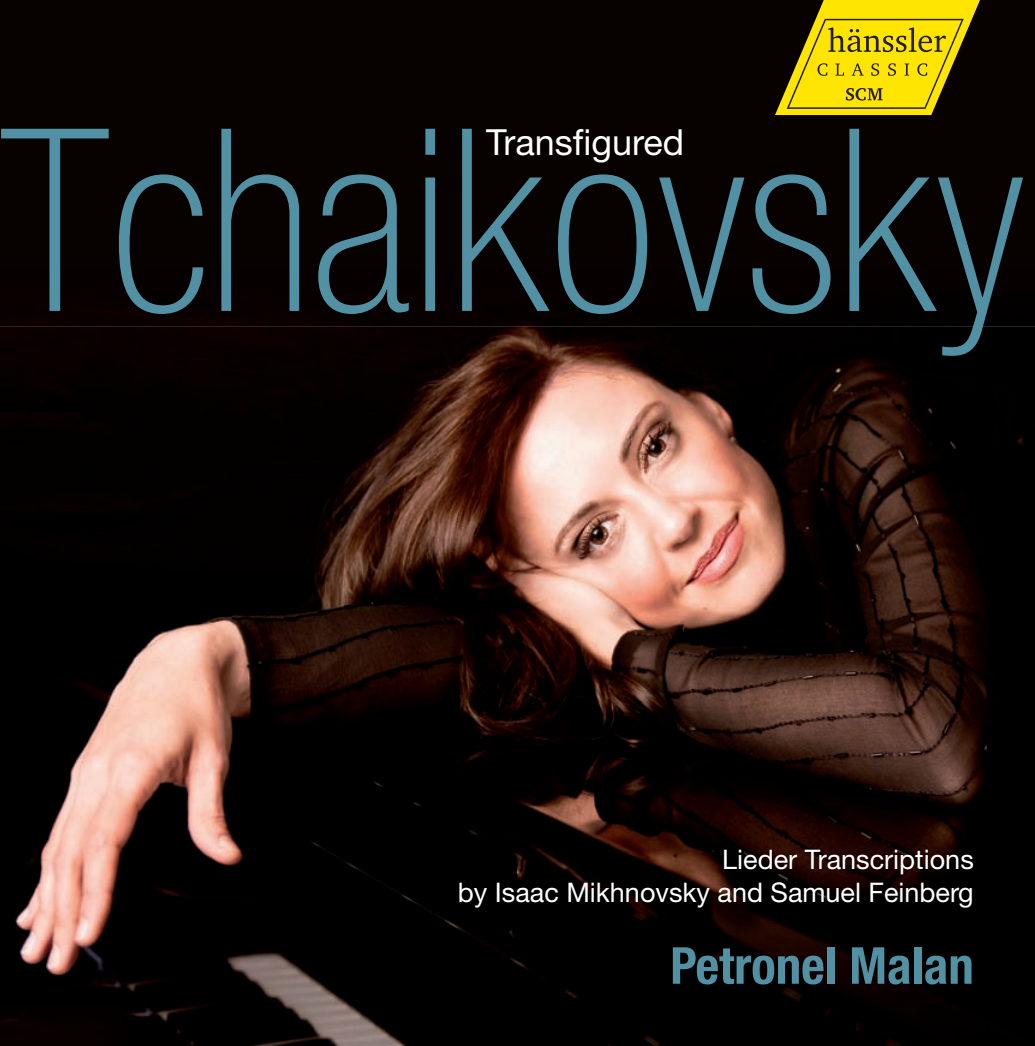
<style>
.page{position:relative;width:1035px;height:1046px;background:#fff}
.page>*{position:absolute;margin:0;border:0;box-sizing:border-box;transform-origin:0 0}
.t1{font:100 condensed 255px "Helvetica Neue LT Std";color:#5290a4}
.t2{font:700 condensed 51px "Helvetica Neue LT Std";color:#5290a4}
.t3{font:36px "Helvetica Neue LT Std";color:#fff}
.t4{font:27px/32.4px "Helvetica Neue LT Std";color:#fff;text-align:right}
</style>
<div class="page">
<img style="left:0;top:326px;width:1035px;height:720px">
<div style="left:0;top:0;width:1035px;height:326px;background:#070100"></div>
<svg style="left:775px;top:0;width:210px;height:115px;background:#ac9903"></svg>
<div style="left:0;top:996px;width:135px;height:50px;background:#050000"></div>
<h1 class="t1" style="left:1px;top:128px;width:1026px">Tchaikovsky</h1>
<h3 class="t3" style="left:486px;top:129px;width:200px">Transfigured</h3>
<p class="t4" style="left:458px;top:846px;width:517px">Lieder Transcriptions<br>by Isaac Mikhnovsky and Samuel Feinberg</p>
<h2 class="t2" style="left:670px;top:947px;width:305px">Petronel Malan</h2>
</div>
